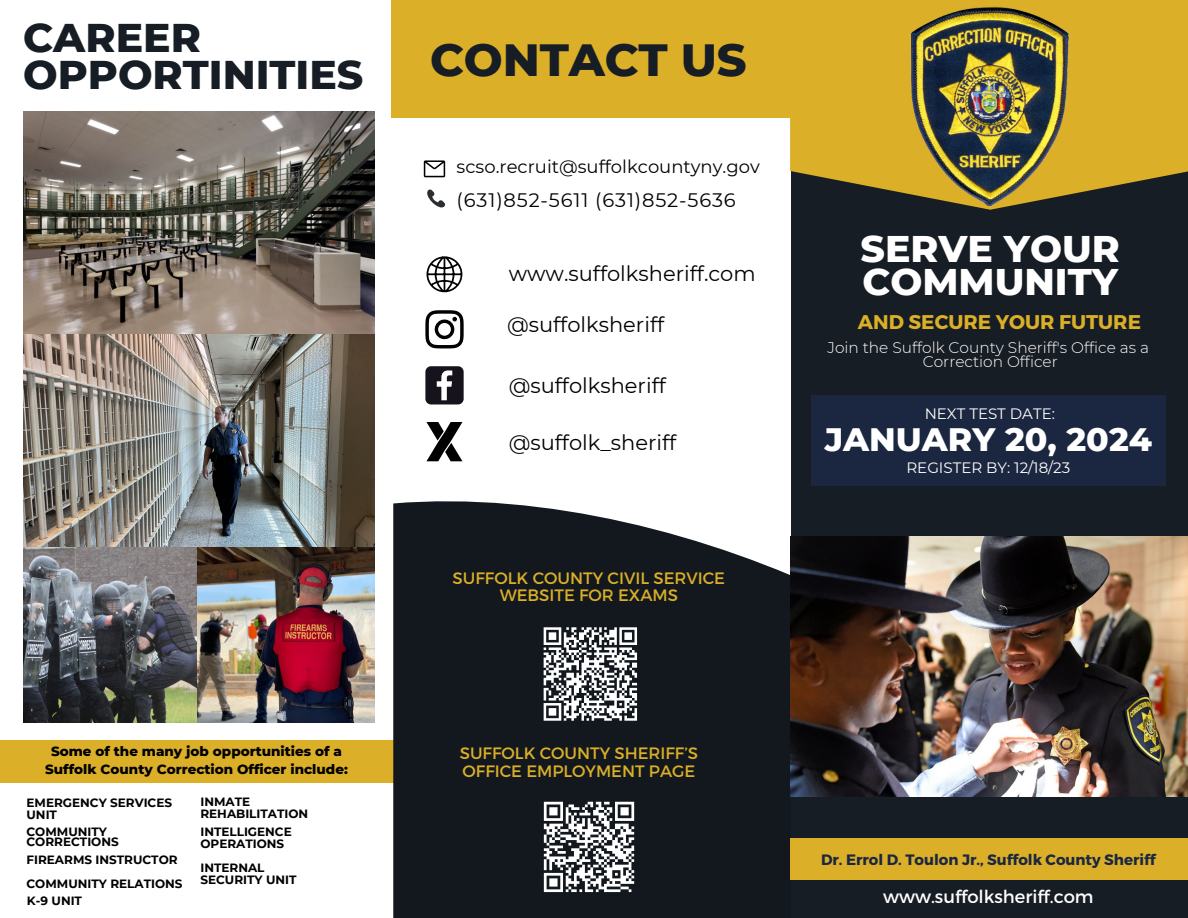
<style>
.page{position:relative;width:1188px;height:918px;background:#fff}
.page>*{position:absolute;margin:0;border:0;box-sizing:border-box;transform-origin:0 0}
.t1{font:800 46.05px "Montserrat";letter-spacing:-.005em;color:#171d24}
.t2{font:800 40.95px "Montserrat";color:#171d24}
.t3{font:800 37.95px/32.7px "Montserrat";color:#fff}
.t4{font:800 33.15px "Montserrat";color:#fff}
.t5{font:21px "Montserrat";color:#000}
.t6{font:700 19.8px "Montserrat";color:#dbaf28}
.t7{font:19.5px "Montserrat";letter-spacing:.045em;color:#000}
.t8{font:18px "Montserrat";color:#000}
.t9{font:17.85px "Montserrat";color:#fff}
.t10{font:16.5px/17.4px "Montserrat";color:#dbaf28}
.t11{font:300 15.45px "Montserrat";color:#fff}
.t12{font:700 15px "Montserrat";color:#1b2740}
.t13{font:15px "Montserrat";color:#fff}
.t14{font:800 13.5px "Montserrat";color:#000}
.t15{font:700 12px/12px "Montserrat";color:#000}
.t16{font:700 12px/10.1px "Montserrat";color:#010101}
</style>
<div class="page">
<div style="left:0;top:740px;width:407px;height:43px;background:#dbaf28"></div>
<div style="left:393px;top:501px;width:398px;height:417px;background:#13181e"></div>
<div style="left:791px;top:0;width:397px;height:918px;background:#171d24"></div>
<svg style="left:427px;top:189px;width:18px;height:19px"></svg>
<svg style="left:424px;top:160px;width:21px;height:17px"></svg>
<div style="left:790px;top:839px;width:398px;height:41px;background:#dbaf28"></div>
<img style="left:197px;top:547px;width:177px;height:175px">
<img style="left:23px;top:547px;width:173px;height:176px">
<img style="left:23px;top:112px;width:351px;height:435px">
<img style="left:790px;top:536px;width:398px;height:260px">
<svg style="left:790px;top:0;width:398px;height:210px;background:#bf9a27"></svg>
<img style="left:911px;top:6px;width:158px;height:200px">
<div style="left:538px;top:796px;width:102px;height:102px;background:#13181e"></div>
<svg style="left:543px;top:801px;width:92px;height:92px"></svg>
<div style="left:539px;top:622px;width:103px;height:104px;background:#13181e"></div>
<svg style="left:543px;top:627px;width:94px;height:94px"></svg>
<div style="left:811px;top:396px;width:355px;height:90px;background:#1b2740"></div>
<div style="left:392px;top:0;width:416px;height:117px;background:#dbaf28"></div>
<svg style="left:426px;top:256px;width:36px;height:36px"></svg>
<svg style="left:425px;top:310px;width:39px;height:38px"></svg>
<svg style="left:425px;top:366px;width:39px;height:38px"></svg>
<svg style="left:426px;top:422px;width:36px;height:39px"></svg>
<p class="t2" style="left:23px;top:12px;width:179px">CAREER</p>
<p class="t2" style="left:23px;top:49px;width:342px">OPPORTINITIES</p>
<p class="t14" style="left:51px;top:743px;width:292px">Some of the many job opportunities of a</p>
<p class="t14" style="left:45px;top:761px;width:304px">Suffolk County Correction Officer include:</p>
<p class="t15" style="left:27px;top:796px;width:147px">EMERGENCY SERVICES<br>UNIT</p>
<p class="t15" style="left:200px;top:796px;width:109px">INMATE<br>REHABILITATION</p>
<p class="t15" style="left:27px;top:853px;width:153px">FIREARMS INSTRUCTOR</p>
<p class="t15" style="left:27px;top:877px;width:158px">COMMUNITY RELATIONS</p>
<p class="t15" style="left:200px;top:826px;width:93px">INTELLIGENCE</p>
<p class="t15" style="left:200px;top:838px;width:85px">OPERATIONS</p>
<p class="t15" style="left:200px;top:862px;width:66px">INTERNAL</p>
<p class="t15" style="left:200px;top:874px;width:98px">SECURITY UNIT</p>
<p class="t16" style="left:27px;top:827px;width:94px">COMMUNITY<br>CORRECTIONS</p>
<p class="t15" style="left:27px;top:895px;width:57px">K-9 UNIT</p>
<p class="t1" style="left:430px;top:31px;width:318px">CONTACT US</p>
<p class="t8" style="left:457px;top:156px;width:305px">scso.recruit@suffolkcountyny.gov</p>
<p class="t7" style="left:457px;top:188px;width:281px">(631)852-5611 (631)852-5636</p>
<p class="t5" style="left:509px;top:261px;width:248px">www.suffolksheriff.com</p>
<p class="t5" style="left:507px;top:312px;width:159px">@suffolksheriff</p>
<p class="t5" style="left:509px;top:372px;width:159px">@suffolksheriff</p>
<p class="t5" style="left:509px;top:429px;width:169px">@suffolk_sheriff</p>
<p class="t10" style="left:453px;top:569px;width:274px;line-height:16.8px;text-align:center">SUFFOLK COUNTY CIVIL SERVICE<br>WEBSITE FOR EXAMS</p>
<p class="t10" style="left:460px;top:744px;width:240px">SUFFOLK COUNTY SHERIFF’S<br>OFFICE EMPLOYMENT PAGE</p>
<p class="t3" style="left:861px;top:232px;width:261px">SERVE YOUR<br>COMMUNITY</p>
<p class="t6" style="left:858px;top:309px;width:285px">AND SECURE YOUR FUTURE</p>
<p class="t11" style="left:827px;top:338px;width:323px">Join the Suffolk County Sheriff's Office as a</p>
<p class="t11" style="left:923px;top:352px;width:136px">Correction Officer</p>
<p class="t13" style="left:925px;top:405px;width:132px">NEXT TEST DATE:</p>
<p class="t4" style="left:825px;top:419px;width:329px">JANUARY 20, 2024</p>
<p class="t13" style="left:906px;top:459px;width:165px">REGISTER BY: 12/18/23</p>
<p class="t12" style="left:821px;top:850px;width:336px">Dr. Errol D. Toulon Jr., Suffolk County Sheriff</p>
<p class="t9" style="left:883px;top:885px;width:212px">www.suffolksheriff.com</p>
</div>
